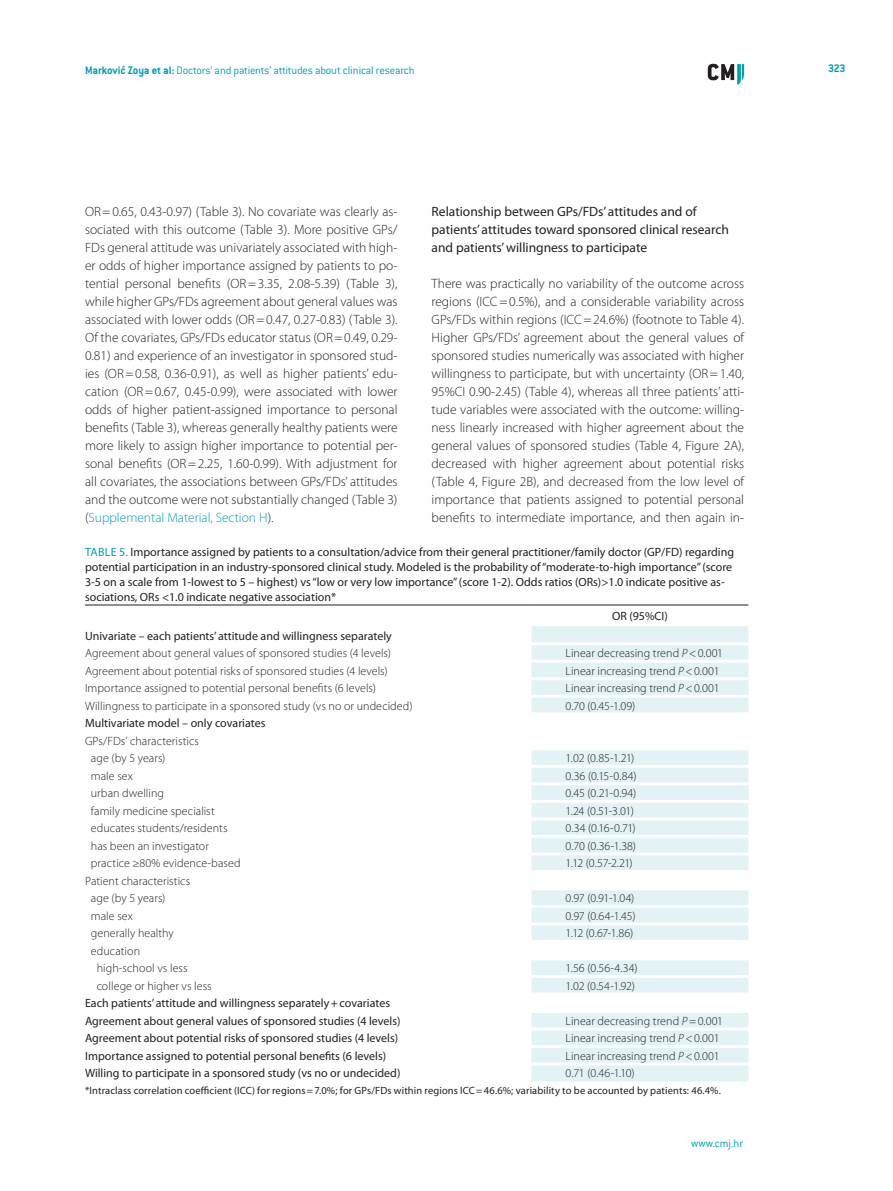
<style>
.page{position:relative;width:893px;height:1191px;background:#fff}
.page>*{position:absolute;margin:0;border:0;box-sizing:border-box;transform-origin:0 0}
.t1{font:300 13.5px/18px "Myriad Pro";color:#231f20;text-align:justify}
.t2{font:13.5px/18px "Myriad Pro";color:#231f20}
.t3{font:300 12px/17.5px "Myriad Pro";letter-spacing:.005em;color:#231f20}
.t4{font:12px/15px "Myriad Pro";color:#231f20}
.t5{font:300 12px "ITC Conduit LTCE";letter-spacing:-.015em;color:#009fb4}
.t6{font:700 12px "ITC Conduit LTCE";color:#009fb4}
.t7{font:10.5px "Myriad Pro";letter-spacing:.015em;color:#231f20}
.s1{font-weight:700}
.s2{color:#009fb4}
.s3{font-style:italic}
</style>
<div class="page">
<svg style="left:708px;top:64px;width:36px;height:21px"></svg>
<div style="left:532px;top:626px;width:216px;height:455px;background:#e2f2f5"></div>
<svg style="left:532px;top:715px;width:216px;height:295px;fill:#e2f2f5"></svg>
<hr style="left:85px;top:605px;width:447px;height:1px;background:#231f20">
<hr style="left:532px;top:605px;width:216px;height:1px;background:#231f20">
<hr style="left:532px;top:642px;width:216px;height:3px;background:#fff">
<hr style="left:532px;top:660px;width:216px;height:3px;background:#fff">
<hr style="left:532px;top:677px;width:216px;height:3px;background:#fff">
<hr style="left:532px;top:695px;width:216px;height:3px;background:#fff">
<hr style="left:532px;top:712px;width:216px;height:3px;background:#fff">
<hr style="left:532px;top:730px;width:216px;height:3px;background:#fff">
<hr style="left:532px;top:747px;width:216px;height:3px;background:#fff">
<hr style="left:532px;top:765px;width:216px;height:3px;background:#fff">
<hr style="left:532px;top:782px;width:216px;height:3px;background:#fff">
<hr style="left:532px;top:800px;width:216px;height:3px;background:#fff">
<hr style="left:532px;top:817px;width:216px;height:3px;background:#fff">
<hr style="left:532px;top:835px;width:216px;height:3px;background:#fff">
<hr style="left:532px;top:852px;width:216px;height:3px;background:#fff">
<hr style="left:532px;top:870px;width:216px;height:3px;background:#fff">
<hr style="left:532px;top:887px;width:216px;height:3px;background:#fff">
<hr style="left:532px;top:905px;width:216px;height:3px;background:#fff">
<hr style="left:532px;top:922px;width:216px;height:3px;background:#fff">
<hr style="left:532px;top:940px;width:216px;height:3px;background:#fff">
<hr style="left:532px;top:957px;width:216px;height:3px;background:#fff">
<hr style="left:532px;top:975px;width:216px;height:3px;background:#fff">
<hr style="left:532px;top:992px;width:216px;height:3px;background:#fff">
<hr style="left:532px;top:1010px;width:216px;height:3px;background:#fff">
<hr style="left:532px;top:1027px;width:216px;height:3px;background:#fff">
<hr style="left:532px;top:1045px;width:216px;height:3px;background:#fff">
<hr style="left:532px;top:1062px;width:216px;height:3px;background:#fff">
<p class="t5" style="left:85px;top:63px;width:331px"><span class="s1">Marković Zoya et al:</span> Doctors’ and patients’ attitudes about clinical research</p>
<p class="t6" style="left:828px;top:61px;width:19px">323</p>
<p class="t1" style="left:85px;top:202px;width:314px">OR=0.65, 0.43-0.97) (Table 3). No covariate was clearly as&shy;sociated with this outcome (Table 3). More positive GPs/ FDs general attitude was univariately associated with high&shy;er odds of higher importance assigned by patients to po&shy;tential personal benefits (OR=3.35, 2.08-5.39) (Table 3), while higher GPs/FDs agreement about general values was associated with lower odds (OR=0.47, 0.27-0.83) (Table 3).<br>Of the covariates, GPs/FDs educator status (OR=0.49, 0.29- 0.81) and experience of an investigator in sponsored stud&shy;ies (OR=0.58, 0.36-0.91), as well as higher patients’ edu&shy;cation (OR=0.67, 0.45-0.99), were associated with lower odds of higher patient-assigned importance to personal benefits (Table 3), whereas generally healthy patients were more likely to assign higher importance to potential per&shy;sonal benefits (OR=2.25, 1.60-0.99). With adjustment for all covariates, the associations between GPs/FDs’ attitudes and the outcome were not substantially changed (Table 3) (<span class="s2">Supplemental Material, Section H</span>).</p>
<p class="t2" style="left:432px;top:202px;width:299px">Relationship between GPs/FDs’ attitudes and of patients’ attitudes toward sponsored clinical research and patients’ willingness to participate</p>
<p class="t1" style="left:432px;top:274px;width:314px">There was practically no variability of the outcome across regions (ICC=0.5%), and a considerable variability across GPs/FDs within regions (ICC=24.6%) (footnote to Table 4).<br>Higher GPs/FDs’ agreement about the general values of sponsored studies numerically was associated with higher willingness to participate, but with uncertainty (OR=1.40, 95%CI 0.90-2.45) (Table 4), whereas all three patients’ atti&shy;tude variables were associated with the outcome: willing&shy;ness linearly increased with higher agreement about the general values of sponsored studies (Table 4, Figure 2A), decreased with higher agreement about potential risks (Table 4, Figure 2B), and decreased from the low level of importance that patients assigned to potential personal benefits to intermediate importance, and then again in-</p>
<p class="t4" style="left:85px;top:544px;width:651px"><span class="s2">Table 5.</span> I mportance assigned by patients to a consultation/advice from their general practitioner/family doctor (GP/FD) regarding potential participation in an industry-sponsored clinical study. Modeled is the probability of “moderate-to-high importance” (score 3-5 on a scale from 1-lowest to 5 – highest) vs “low or very low importance” (score 1-2). Odds ratios (ORs)&gt;1.0 indicate positive as&shy;sociations, ORs &lt;1.0 indicate negative association*</p>
<p class="t4" style="left:612px;top:608px;width:57px">OR (95%CI)</p>
<p class="t4" style="left:85px;top:628px;width:308px">Univariate – each patients’ attitude and willingness separately</p>
<p class="t3" style="left:85px;top:644px;width:307px">Agreement about general values of sponsored studies (4 levels)</p>
<p class="t3" style="left:566px;top:644px;width:159px">Linear decreasing trend <span class="s3">P</span>&lt;0.001</p>
<p class="t3" style="left:85px;top:661px;width:304px">Agreement about potential risks of sponsored studies (4 levels)</p>
<p class="t3" style="left:566px;top:661px;width:155px">Linear increasing trend <span class="s3">P</span>&lt;0.001</p>
<p class="t3" style="left:85px;top:679px;width:292px">Importance assigned to potential personal benefits (6 levels)</p>
<p class="t3" style="left:566px;top:679px;width:155px">Linear increasing trend <span class="s3">P</span>&lt;0.001</p>
<p class="t3" style="left:85px;top:696px;width:329px">Willingness to participate in a sponsored study (vs no or undecided)</p>
<p class="t3" style="left:566px;top:696px;width:71px">0.70 (0.45-1.09)</p>
<p class="t4" style="left:85px;top:715px;width:182px">Multivariate model – only covariates</p>
<p class="t3" style="left:91px;top:731px;width:110px;text-indent:-6px">GPs/FDs’ characteristics age (by 5 years)</p>
<p class="t3" style="left:566px;top:749px;width:70px">1.02 (0.85-1.21)</p>
<p class="t3" style="left:91px;top:766px;width:44px">male sex</p>
<p class="t3" style="left:566px;top:766px;width:73px">0.36 (0.15-0.84)</p>
<p class="t3" style="left:91px;top:784px;width:75px">urban dwelling</p>
<p class="t3" style="left:566px;top:784px;width:72px">0.45 (0.21-0.94)</p>
<p class="t3" style="left:91px;top:801px;width:125px">family medicine specialist</p>
<p class="t3" style="left:566px;top:801px;width:70px">1.24 (0.51-3.01)</p>
<p class="t3" style="left:91px;top:819px;width:138px">educates students/residents</p>
<p class="t3" style="left:566px;top:819px;width:72px">0.34 (0.16-0.71)</p>
<p class="t3" style="left:91px;top:836px;width:120px">has been an investigator</p>
<p class="t3" style="left:566px;top:836px;width:72px">0.70 (0.36-1.38)</p>
<p class="t3" style="left:91px;top:854px;width:151px">practice ≥80% evidence-based</p>
<p class="t3" style="left:566px;top:854px;width:69px">1.12 (0.57-2.21)</p>
<p class="t3" style="left:91px;top:872px;width:101px;text-indent:-6px">Patient characteristics age (by 5 years)</p>
<p class="t3" style="left:566px;top:889px;width:70px">0.97 (0.91-1.04)</p>
<p class="t3" style="left:91px;top:907px;width:44px">male sex</p>
<p class="t3" style="left:566px;top:907px;width:72px">0.97 (0.64-1.45)</p>
<p class="t3" style="left:91px;top:924px;width:85px">generally healthy</p>
<p class="t3" style="left:566px;top:924px;width:69px">1.12 (0.67-1.86)</p>
<p class="t3" style="left:97px;top:942px;width:92px;text-indent:-6px">education high-school vs less</p>
<p class="t3" style="left:566px;top:959px;width:73px">1.56 (0.56-4.34)</p>
<p class="t3" style="left:97px;top:977px;width:116px">college or higher vs less</p>
<p class="t3" style="left:566px;top:977px;width:71px">1.02 (0.54-1.92)</p>
<p class="t4" style="left:85px;top:994px;width:317px;line-height:17.5px">Each patients’ attitude and willingness separately+covariates<br>Agreement about general values of sponsored studies (4 levels)</p>
<p class="t3" style="left:566px;top:1012px;width:159px">Linear decreasing trend <span class="s3">P</span>=0.001</p>
<p class="t4" style="left:85px;top:1030px;width:315px">Agreement about potential risks of sponsored studies (4 levels)</p>
<p class="t3" style="left:566px;top:1029px;width:155px">Linear increasing trend <span class="s3">P</span>&lt;0.001</p>
<p class="t4" style="left:85px;top:1048px;width:303px">I mportance assigned to potential personal benefits (6 levels)</p>
<p class="t3" style="left:566px;top:1047px;width:155px">Linear increasing trend <span class="s3">P</span>&lt;0.001</p>
<p class="t4" style="left:85px;top:1065px;width:317px">Willing to participate in a sponsored study (vs no or undecided)</p>
<p class="t3" style="left:566px;top:1064px;width:71px">0.71 (0.46-1.10)</p>
<p class="t7" style="left:85px;top:1083px;width:637px">*Intraclass correlation coefficient (ICC) for regions=7.0%; for GPs/FDs within regions I CC=46.6%; variability to be accounted by patients: 46.4%.</p>
<p class="t5" style="left:691px;top:1136px;width:54px">www.cmj.hr</p>
</div>
